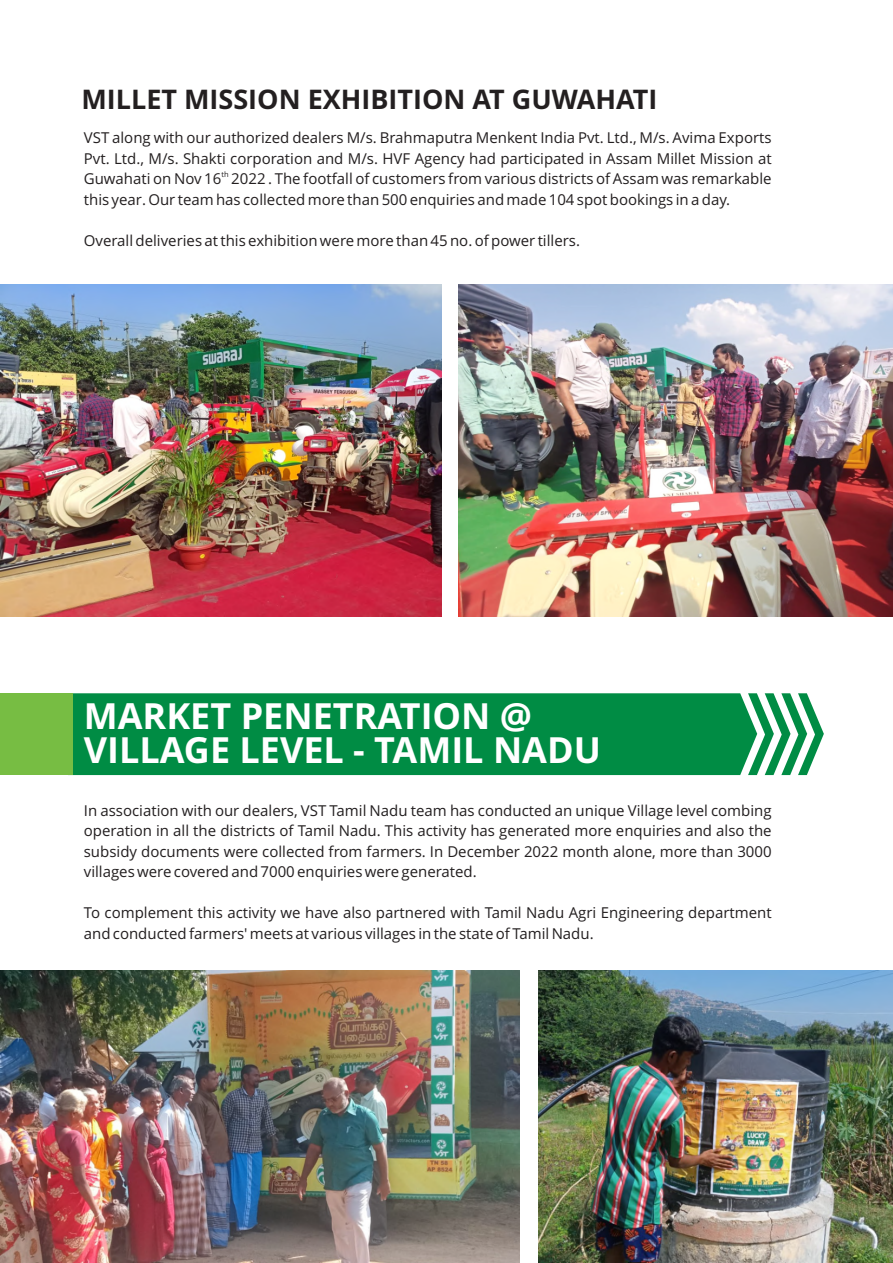
<style>
.page{position:relative;width:893px;height:1263px;background:#fff}
.page>*{position:absolute;margin:0;border:0;box-sizing:border-box;transform-origin:0 0}
.t1{font:700 36px/34.3px "Open Sans";color:#fff}
.t2{font:700 27px "Open Sans";color:#231f20}
.t3{font:15px/20.4px "Open Sans";color:#231f20}
.t4{font:7.5px "Open Sans";color:#231f20}
</style>
<div class="page">
<img style="left:0;top:284px;width:442px;height:332px">
<img style="left:458px;top:284px;width:435px;height:332px">
<div style="left:72px;top:693px;width:676px;height:82px;background:#008c44"></div>
<svg style="left:748px;top:693px;width:76px;height:82px"></svg>
<div style="left:0;top:693px;width:72px;height:82px;background:#77bd43"></div>
<img style="left:539px;top:970px;width:354px;height:293px">
<img style="left:0;top:970px;width:520px;height:293px">
<h2 class="t2" style="left:81px;top:88px;width:578px">MILLET MISSION EXHIBITION AT GUWAHATI</h2>
<p class="t3" style="left:84px;top:129px;width:689px">VST along with our authorized dealers M/s. Brahmaputra Menkent India Pvt. Ltd., M/s. Avima Exports<br>Pvt. Ltd., M/s. Shakti corporation and M/s. HVF Agency had participated in Assam Millet Mission at</p>
<p class="t4" style="left:221px;top:171px;width:9px">th</p>
<p class="t3" style="left:84px;top:170px;width:689px">Guwahati on Nov 16 2022 . The footfall of customers from various districts of Assam was remarkable this year. Our team has collected more than 500 enquiries and made 104 spot bookings in a day.</p>
<p class="t3" style="left:84px;top:231px;width:498px">Overall deliveries at this exhibition were more than 45 no. of power tillers.</p>
<h1 class="t1" style="left:84px;top:702px;width:519px">MARKET PENETRATION @<br>VILLAGE LEVEL - TAMIL NADU</h1>
<p class="t3" style="left:84px;top:802px;width:689px;text-align:justify">In association with our dealers, VST Tamil Nadu team has conducted an unique Village level combing operation in all the districts of Tamil Nadu. This activity has generated more enquiries and also the subsidy documents were collected from farmers. In December 2022 month alone, more than 3000 villages were covered and 7000 enquiries were generated.</p>
<p class="t3" style="left:84px;top:904px;width:689px">To complement this activity we have also partnered with Tamil Nadu Agri Engineering department and conducted farmers' meets at various villages in the state of Tamil Nadu.</p>
</div>
